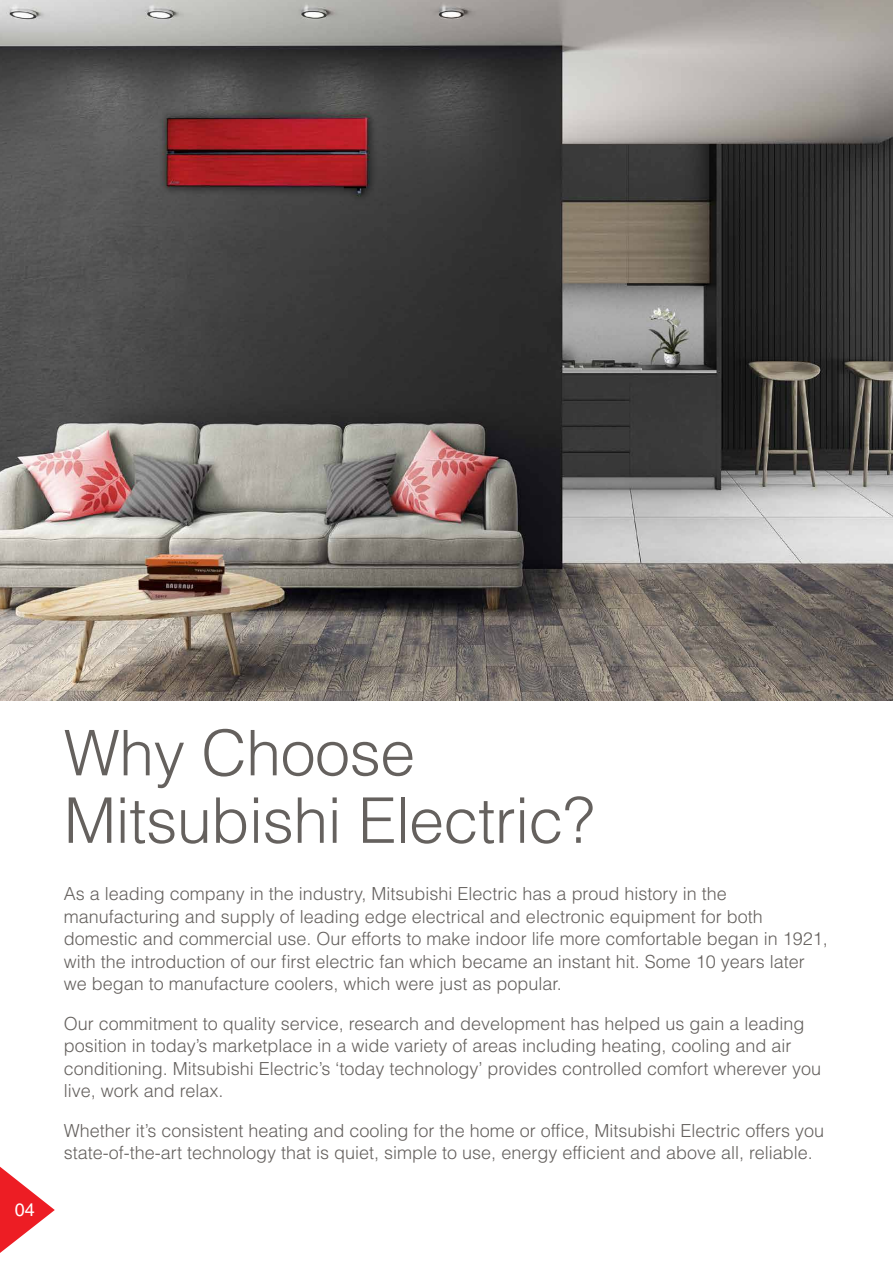
<style>
.page{position:relative;width:893px;height:1263px;background:#fff}
.page>*{position:absolute;margin:0;border:0;box-sizing:border-box;transform-origin:0 0}
.t1{font:300 63px/67.5px "Helvetica LT Std";letter-spacing:-.01em;color:#65615e}
.t2{font:300 18px/22.5px "Helvetica LT Std";color:#65615e}
.t3{font:18px "Helvetica LT Std";color:#fff}
</style>
<div class="page">
<img style="left:0;top:0;width:893px;height:701px">
<svg style="left:0;top:1166px;width:55px;height:87px"></svg>
<p class="t3" style="left:15px;top:1199px;width:22px">04</p>
<h1 class="t1" style="left:64px;top:719px;width:532px">Why Choose<br>Mitsubishi Electric?</h1>
<p class="t2" style="left:64px;top:882px;width:765px">As a leading company in the industry, Mitsubishi Electric has a proud history in the manufacturing and supply of leading edge electrical and electronic equipment for both domestic and commercial use. Our efforts to make indoor life more comfortable began in 1921, with the introduction of our first electric fan which became an instant hit. Some 10 years later we began to manufacture coolers, which were just as popular.</p>
<p class="t2" style="left:64px;top:1012px;width:759px">Our commitment to quality service, research and development has helped us gain a leading position in today’s marketplace in a wide variety of areas including heating, cooling and air conditioning. Mitsubishi Electric’s ‘today technology’ provides controlled comfort wherever you live, work and relax.</p>
<p class="t2" style="left:64px;top:1119px;width:762px">Whether it’s consistent heating and cooling for the home or office, Mitsubishi Electric offers you state-of-the-art technology that is quiet, simple to use, energy efficient and above all, reliable.</p>
</div>
